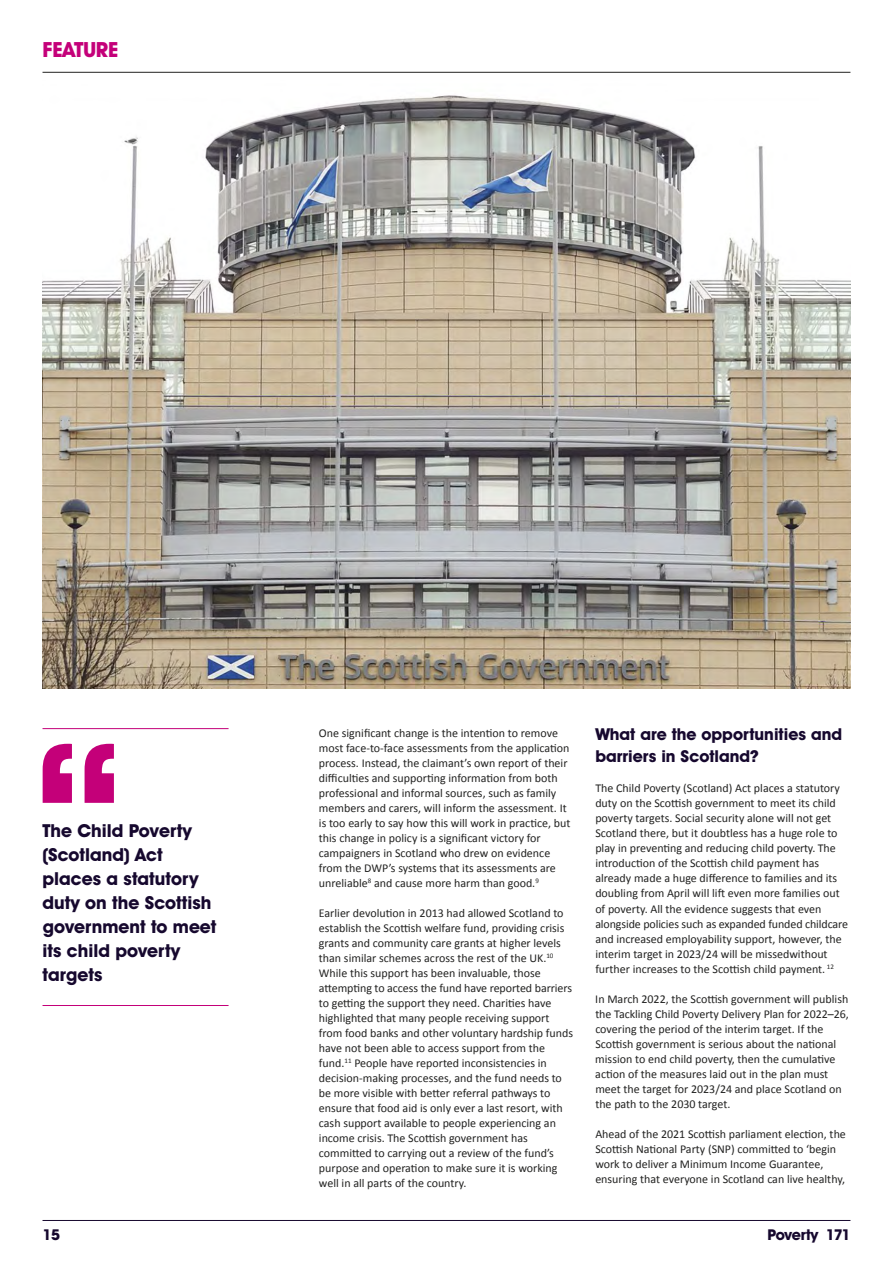
<style>
.page{position:relative;width:893px;height:1263px;background:#fff}
.page>*{position:absolute;margin:0;border:0;box-sizing:border-box;transform-origin:0 0}
.t1{font:700 180px "Avant Garde IT Cby BT";color:#c40079}
.t2{font:700 21px "Avant Garde IT Cby BT";letter-spacing:-.02em;color:#c40079}
.t3{font:700 18px/24px "Avant Garde IT Cby BT";color:#16082e}
.t4{font:700 16.5px/22.5px "Avant Garde IT Cby BT";color:#16082e}
.t5{font:700 15px "Avant Garde IT Cby BT";letter-spacing:-.02em;color:#16082e}
.t6{font:12px/15px "Calibri";color:#222221}
</style>
<div class="page">
<hr style="left:43px;top:72px;width:807px;height:1px;background:#222221">
<img style="left:43px;top:95px;width:807px;height:594px">
<hr style="left:43px;top:1220px;width:807px;height:1px;background:#16082e">
<hr style="left:43px;top:1005px;width:186px;height:1px;background:#c40079">
<hr style="left:43px;top:728px;width:186px;height:1px;background:#c40079">
<p class="t2" style="left:43px;top:43px;width:78px">FEATURE</p>
<p class="t1" style="left:34px;top:746px;width:89px">“</p>
<p class="t3" style="left:43px;top:821px;width:176px">The Child Poverty (Scotland) Act places a statutory duty on the Scottish government to meet its child poverty targets</p>
<p class="t6" style="left:319px;top:727px;width:253px">One significant change is the intention to remove most face‐to‐face assessments from the application process. Instead, the claimant’s own report of their difficulties and supporting information from both professional and informal sources, such as family members and carers, will inform the assessment. It is too early to say how this will work in practice, but this change in policy is a significant victory for campaigners in Scotland who drew on evidence from the DWP’s systems that its assessments are unreliable<sup>8</sup> and cause more harm than good.<sup>9</sup></p>
<p class="t6" style="left:319px;top:907px;width:256px">Earlier devolution in 2013 had allowed Scotland to establish the Scottish welfare fund, providing crisis grants and community care grants at higher levels than similar schemes across the rest of the UK.<sup>10<br></sup>While this support has been invaluable, those attempting to access the fund have reported barriers to getting the support they need. Charities have highlighted that many people receiving support from food banks and other voluntary hardship funds have not been able to access support from the fund.<sup>11</sup> People have reported inconsistencies in decision‐making processes, and the fund needs to be more visible with better referral pathways to ensure that food aid is only ever a last resort, with cash support available to people experiencing an income crisis. The Scottish government has committed to carrying out a review of the fund’s purpose and operation to make sure it is working well in all parts of the country.</p>
<p class="t4" style="left:595px;top:725px;width:248px">What are the opportunities and barriers in Scotland?</p>
<p class="t6" style="left:595px;top:782px;width:254px">The Child Poverty (Scotland) Act places a statutory duty on the Scottish government to meet its child poverty targets. Social security alone will not get Scotland there, but it doubtless has a huge role to play in preventing and reducing child poverty. The introduction of the Scottish child payment has already made a huge difference to families and its doubling from April will lift even more families out of poverty. All the evidence suggests that even alongside policies such as expanded funded childcare and increased employability support, however, the interim target in 2023/24 will be missedwithout further increases to the Scottish child payment. <sup>12</sup></p>
<p class="t6" style="left:595px;top:992px;width:255px">In March 2022, the Scottish government will publish the Tackling Child Poverty Delivery Plan for 2022–26, covering the period of the interim target. If the Scottish government is serious about the national mission to end child poverty, then the cumulative action of the measures laid out in the plan must meet the target for 2023/24 and place Scotland on the path to the 2030 target.</p>
<p class="t6" style="left:595px;top:1127px;width:252px">Ahead of the 2021 Scottish parliament election, the Scottish National Party (SNP) committed to ‘begin work to deliver a Minimum Income Guarantee, ensuring that everyone in Scotland can live healthy,</p>
<p class="t5" style="left:43px;top:1229px;width:19px">15</p>
<p class="t5" style="left:767px;top:1229px;width:84px">Poverty 171</p>
</div>
